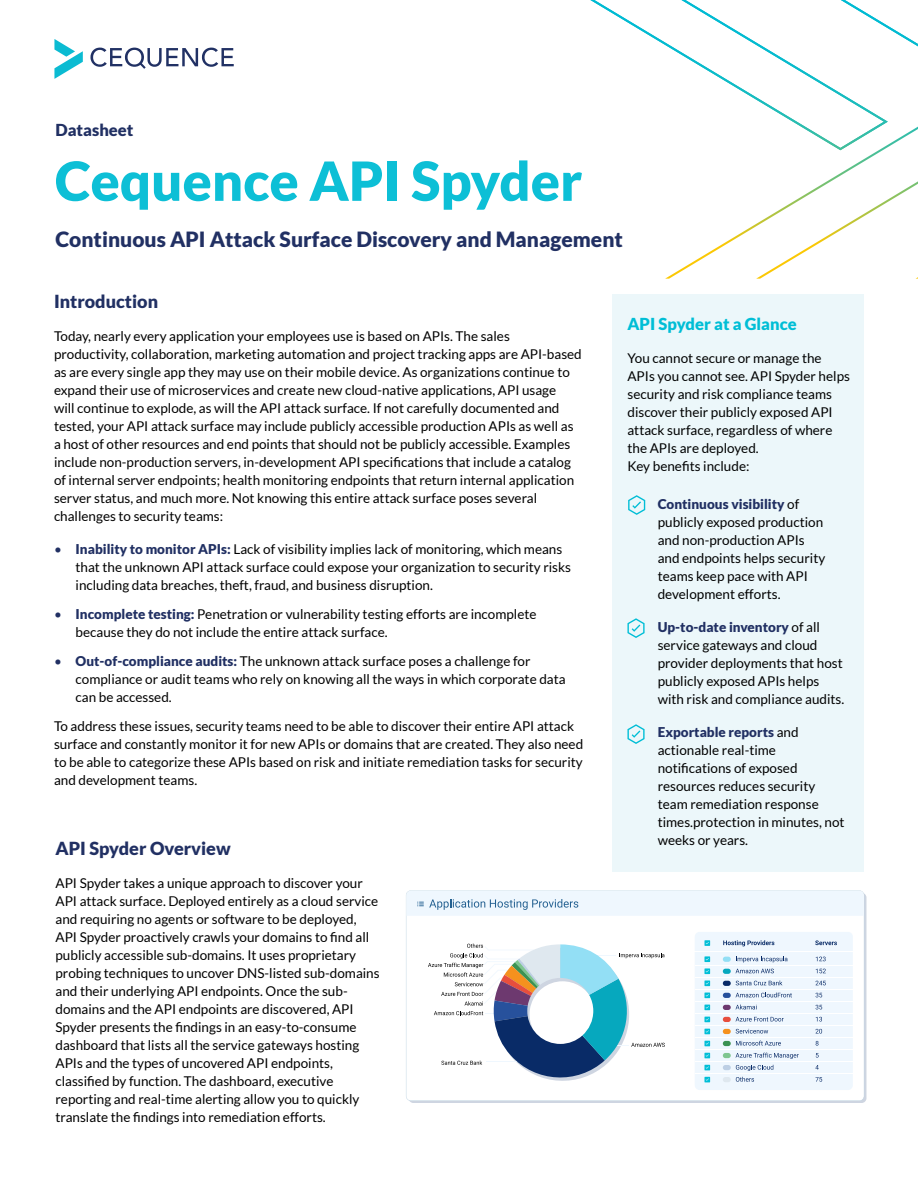
<style>
.page{position:relative;width:918px;height:1188px;background:#fff}
.page>*{position:absolute;margin:0;border:0;box-sizing:border-box;transform-origin:0 0}
.t1{font:900 54px "Lato";color:#0dbfd6}
.t2{font:900 21px "Lato";color:#213063}
.t3{font:900 18px "Lato";color:#213063}
.t4{font:900 16.5px "Lato";color:#00bed6}
.t5{font:900 16.5px "Lato";color:#213063}
.t6{font:13.5px/18px "Lato";color:#000}
.t7{font:13.5px/18px "Lato";color:#000101}
.s1{color:#213063}
.s2{font-weight:900;color:#213063}
</style>
<div class="page">
<svg style="left:90px;top:48px;width:144px;height:21px"></svg>
<svg style="left:54px;top:39px;width:29px;height:40px"></svg>
<div style="left:612px;top:294px;width:252px;height:578px;background:#ecf7fa"></div>
<svg style="left:888px;top:26px;width:30px;height:20px"></svg>
<svg style="left:590px;top:0;width:298px;height:127px"></svg>
<svg style="left:665px;top:127px;width:253px;height:152px"></svg>
<svg style="left:627px;top:618px;width:18px;height:20px"></svg>
<svg style="left:628px;top:495px;width:17px;height:20px"></svg>
<svg style="left:627px;top:724px;width:18px;height:20px"></svg>
<svg style="left:406px;top:890px;width:458px;height:211px"></svg>
<svg style="left:406px;top:891px;width:458px;height:25px"></svg>
<div style="left:695px;top:932px;width:158px;height:158px;background:#eff7fe;border-radius:5px"></div>
<svg style="left:736px;top:956px;width:51px;height:7px"></svg>
<svg style="left:736px;top:969px;width:38px;height:4px"></svg>
<svg style="left:736px;top:980px;width:46px;height:5px"></svg>
<svg style="left:736px;top:993px;width:56px;height:4px"></svg>
<svg style="left:736px;top:1005px;width:21px;height:4px"></svg>
<svg style="left:736px;top:1017px;width:48px;height:4px"></svg>
<svg style="left:736px;top:1029px;width:32px;height:5px"></svg>
<svg style="left:736px;top:1041px;width:45px;height:5px"></svg>
<svg style="left:736px;top:1053px;width:63px;height:6px"></svg>
<svg style="left:736px;top:1065px;width:37px;height:6px"></svg>
<svg style="left:736px;top:1077px;width:18px;height:5px"></svg>
<svg style="left:704px;top:940px;width:6px;height:6px"></svg>
<svg style="left:816px;top:957px;width:10px;height:4px"></svg>
<svg style="left:816px;top:969px;width:10px;height:4px"></svg>
<svg style="left:816px;top:981px;width:10px;height:4px"></svg>
<svg style="left:816px;top:993px;width:6px;height:4px"></svg>
<svg style="left:816px;top:1005px;width:6px;height:4px"></svg>
<svg style="left:816px;top:1017px;width:6px;height:4px"></svg>
<svg style="left:816px;top:1029px;width:6px;height:5px"></svg>
<svg style="left:816px;top:1041px;width:3px;height:5px"></svg>
<svg style="left:816px;top:1053px;width:3px;height:5px"></svg>
<svg style="left:815px;top:1065px;width:4px;height:5px"></svg>
<svg style="left:815px;top:1077px;width:7px;height:5px"></svg>
<svg style="left:723px;top:940px;width:51px;height:6px"></svg>
<svg style="left:815px;top:940px;width:22px;height:5px"></svg>
<hr style="left:695px;top:951px;width:158px;height:1px;background:#fff">
<hr style="left:695px;top:965px;width:158px;height:1px;background:#fff">
<hr style="left:695px;top:977px;width:158px;height:1px;background:#fff">
<hr style="left:695px;top:989px;width:158px;height:1px;background:#fff">
<hr style="left:695px;top:1001px;width:158px;height:1px;background:#fff">
<hr style="left:695px;top:1013px;width:158px;height:1px;background:#fff">
<hr style="left:695px;top:1025px;width:158px;height:1px;background:#fff">
<hr style="left:695px;top:1037px;width:158px;height:1px;background:#fff">
<hr style="left:695px;top:1050px;width:158px;height:1px;background:#fff">
<hr style="left:695px;top:1062px;width:158px;height:1px;background:#fff">
<hr style="left:695px;top:1074px;width:158px;height:1px;background:#fff">
<svg style="left:704px;top:956px;width:6px;height:6px"></svg>
<svg style="left:704px;top:968px;width:6px;height:6px"></svg>
<svg style="left:704px;top:981px;width:6px;height:5px"></svg>
<svg style="left:704px;top:993px;width:6px;height:5px"></svg>
<svg style="left:704px;top:1005px;width:6px;height:5px"></svg>
<svg style="left:704px;top:1017px;width:6px;height:5px"></svg>
<svg style="left:704px;top:1029px;width:6px;height:5px"></svg>
<svg style="left:704px;top:1041px;width:6px;height:5px"></svg>
<svg style="left:704px;top:1053px;width:6px;height:5px"></svg>
<svg style="left:704px;top:1065px;width:6px;height:5px"></svg>
<svg style="left:704px;top:1077px;width:6px;height:5px"></svg>
<div style="left:723px;top:957px;width:8px;height:5px;background:#93dff5;border-radius:3px"></div>
<div style="left:723px;top:969px;width:8px;height:5px;background:#06a8be;border-radius:3px"></div>
<div style="left:723px;top:981px;width:8px;height:5px;background:#092b67;border-radius:3px"></div>
<div style="left:723px;top:993px;width:8px;height:5px;background:#27519c;border-radius:3px"></div>
<div style="left:723px;top:1005px;width:8px;height:5px;background:#6d396f;border-radius:3px"></div>
<div style="left:723px;top:1017px;width:8px;height:5px;background:#e74e3d;border-radius:3px"></div>
<div style="left:723px;top:1029px;width:8px;height:5px;background:#f5911e;border-radius:3px"></div>
<div style="left:723px;top:1041px;width:8px;height:5px;background:#3b9252;border-radius:3px"></div>
<div style="left:723px;top:1053px;width:8px;height:5px;background:#7fc690;border-radius:3px"></div>
<div style="left:723px;top:1065px;width:8px;height:5px;background:#bdcfe4;border-radius:3px"></div>
<div style="left:723px;top:1077px;width:8px;height:5px;background:#dfe8ef;border-radius:3px"></div>
<svg style="left:428px;top:944px;width:237px;height:144px"></svg>
<p class="t5" style="left:56px;top:120px;width:80px">Datasheet</p>
<h1 class="t1" style="left:55px;top:149px;width:529px">Cequence API Spyder</h1>
<h2 class="t2" style="left:56px;top:227px;width:569px">Continuous API Attack Surface Discovery and Management</h2>
<h3 class="t3" style="left:54px;top:291px;width:106px">Introduction</h3>
<p class="t6" style="left:54px;top:327px;width:529px">Today, nearly every application your employees use is based on APIs. The sales productivity, collaboration, marketing automation and project tracking apps are API-based as are every single app they may use on their mobile device. As organizations continue to expand their use of microservices and create new cloud-native applications, API usage<br>will continue to explode, as will the API attack surface. If not carefully documented and tested, your API attack surface may include publicly accessible production APIs as well as a host of other resources and end points that should not be publicly accessible. Examples include non-production servers, in-development API specifications that include a catalog of internal server endpoints; health monitoring endpoints that return internal application server status, and much more. Not knowing this entire attack surface poses several challenges to security teams:</p>
<p class="t6" style="left:76px;top:540px;width:497px;text-indent:-22px"><span class="s1">•</span> <span class="s2">Inability to monitor APIs:</span> Lack of visibility implies lack of monitoring, which means that the unknown API attack surface could expose your organization to security risks including data breaches, theft, fraud, and business disruption.</p>
<p class="t6" style="left:76px;top:605px;width:463px;text-indent:-22px"><span class="s1">•</span> <span class="s2">Incomplete testing:</span> Penetration or vulnerability testing efforts are incomplete because they do not include the entire attack surface.</p>
<p class="t6" style="left:76px;top:652px;width:492px;text-indent:-22px"><span class="s1">•</span> <span class="s2">Out-of-compliance audits:</span> The unknown attack surface poses a challenge for compliance or audit teams who rely on knowing all the ways in which corporate data can be accessed.</p>
<p class="t6" style="left:54px;top:717px;width:531px">To address these issues, security teams need to be able to discover their entire API attack surface and constantly monitor it for new APIs or domains that are created. They also need to be able to categorize these APIs based on risk and initiate remediation tasks for security and development teams.</p>
<h3 class="t3" style="left:56px;top:838px;width:177px">API Spyder Overview</h3>
<p class="t6" style="left:56px;top:874px;width:326px">API Spyder takes a unique approach to discover your API attack surface. Deployed entirely as a cloud service and requiring no agents or software to be deployed, API Spyder proactively crawls your domains to find all publicly accessible sub-domains. It uses proprietary probing techniques to uncover DNS-listed sub-domains and their underlying API endpoints. Once the sub&shy;domains and the API endpoints are discovered, API Spyder presents the findings in an easy-to-consume dashboard that lists all the service gateways hosting APIs and the types of uncovered API endpoints, classified by function. The dashboard, executive reporting and real-time alerting allow you to quickly translate the findings into remediation efforts.</p>
<p class="t4" style="left:627px;top:315px;width:171px">API Spyder at a Glance</p>
<p class="t7" style="left:627px;top:349px;width:224px">You cannot secure or manage the<br>APIs you cannot see. API Spyder helps security and risk compliance teams discover their publicly exposed API attack surface, regardless of where the APIs are deployed.<br>Key benefits include:</p>
<p class="t6" style="left:658px;top:495px;width:169px"><span class="s2">Continuous visibility</span> of publicly exposed production and non-production APIs and endpoints helps security teams keep pace with API development efforts.</p>
<p class="t6" style="left:658px;top:618px;width:188px"><span class="s2">Up-to-date inventory</span> of all service gateways and cloud provider deployments that host publicly exposed APIs helps with risk and compliance audits.</p>
<p class="t6" style="left:658px;top:723px;width:188px"><span class="s2">Exportable reports</span> and actionable real-time notifications of exposed resources reduces security team remediation response times.protection in minutes, not weeks or years.</p>
</div>
